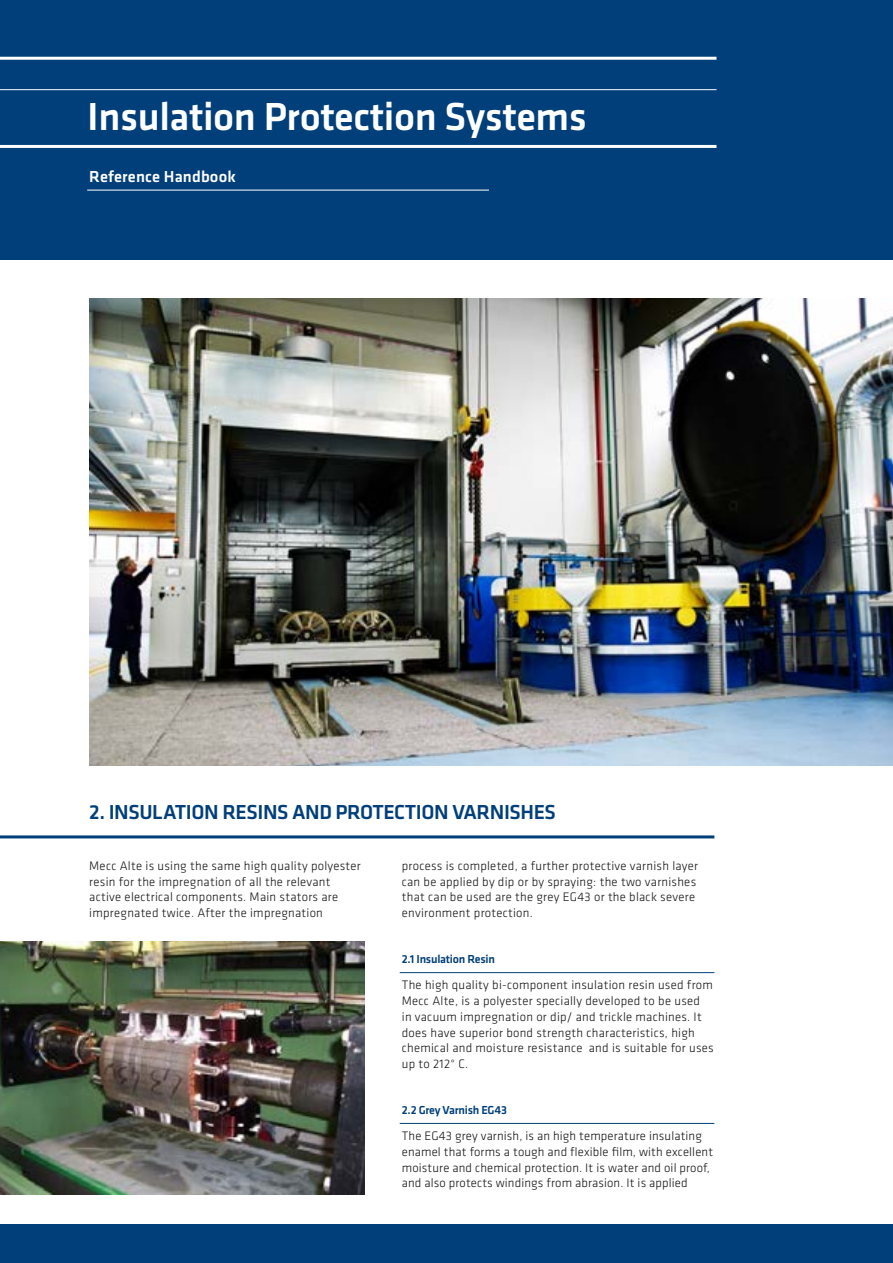
<style>
.page{position:relative;width:893px;height:1263px;background:#fff}
.page>*{position:absolute;margin:0;border:0;box-sizing:border-box;transform-origin:0 0}
.t1{font:500 40.5px "Klavika";letter-spacing:-.01em;color:#fff}
.t2{font:500 21px "Klavika";letter-spacing:-.02em;color:#003f7a}
.t3{font:500 16.5px "Klavika";letter-spacing:.01em;color:#fff}
.t4{font:300 12.75px/15.8px "Klavika";letter-spacing:.02em;color:#121212}
.t5{font:500 12px "Klavika";letter-spacing:-.02em;color:#003f7a}
</style>
<div class="page">
<div style="left:0;top:0;width:893px;height:259px;background:#003f7a"></div>
<hr style="left:0;top:57px;width:716px;height:3px;background:#fff">
<hr style="left:0;top:89px;width:716px;height:1px;background:#fff">
<hr style="left:0;top:145px;width:716px;height:3px;background:#fff">
<hr style="left:87px;top:190px;width:402px;height:1px;background:#fff">
<div style="left:0;top:1225px;width:893px;height:38px;background:#003f7a"></div>
<hr style="left:400px;top:972px;width:314px;height:1px;background:#003f7a">
<hr style="left:400px;top:1123px;width:314px;height:1px;background:#003f7a">
<hr style="left:0;top:835px;width:714px;height:3px;background:#003f7a">
<img style="left:0;top:942px;width:365px;height:253px">
<img style="left:89px;top:299px;width:804px;height:466px">
<h1 class="t1" style="left:87px;top:95px;width:501px">Insulation Protection Systems</h1>
<p class="t3" style="left:89px;top:168px;width:148px">Reference Handbook</p>
<h2 class="t2" style="left:89px;top:800px;width:468px">2. INSULATION RESINS AND PROTECTION VARNISHES</h2>
<p class="t4" style="left:89px;top:858px;width:273px">Mecc Alte is using the same high quality polyester resin for the impregnation of all the relevant active electrical components. Main stators are impregnated twice. After the impregnation</p>
<p class="t4" style="left:402px;top:858px;width:298px">process is completed, a further protective varnish layer can be applied by dip or by spraying: the two varnishes that can be used are the grey EG43 or the black severe environment protection.</p>
<p class="t5" style="left:402px;top:952px;width:95px">2.1 Insulation Resin</p>
<p class="t4" style="left:402px;top:977px;width:313px">The high quality bi-component insulation resin used from Mecc Alte, is a polyester specially developed to be used<br>in vacuum impregnation or dip/ and trickle machines. It does have superior bond strength characteristics, high chemical and moisture resistance and is suitable for uses up to 212° C.</p>
<p class="t5" style="left:402px;top:1103px;width:107px">2.2 Grey Varnish EG43</p>
<p class="t4" style="left:402px;top:1128px;width:313px">The EG43 grey varnish, is an high temperature insulating enamel that forms a tough and flexible film, with excellent moisture and chemical protection. It is water and oil proof, and also protects windings from abrasion. It is applied</p>
</div>
